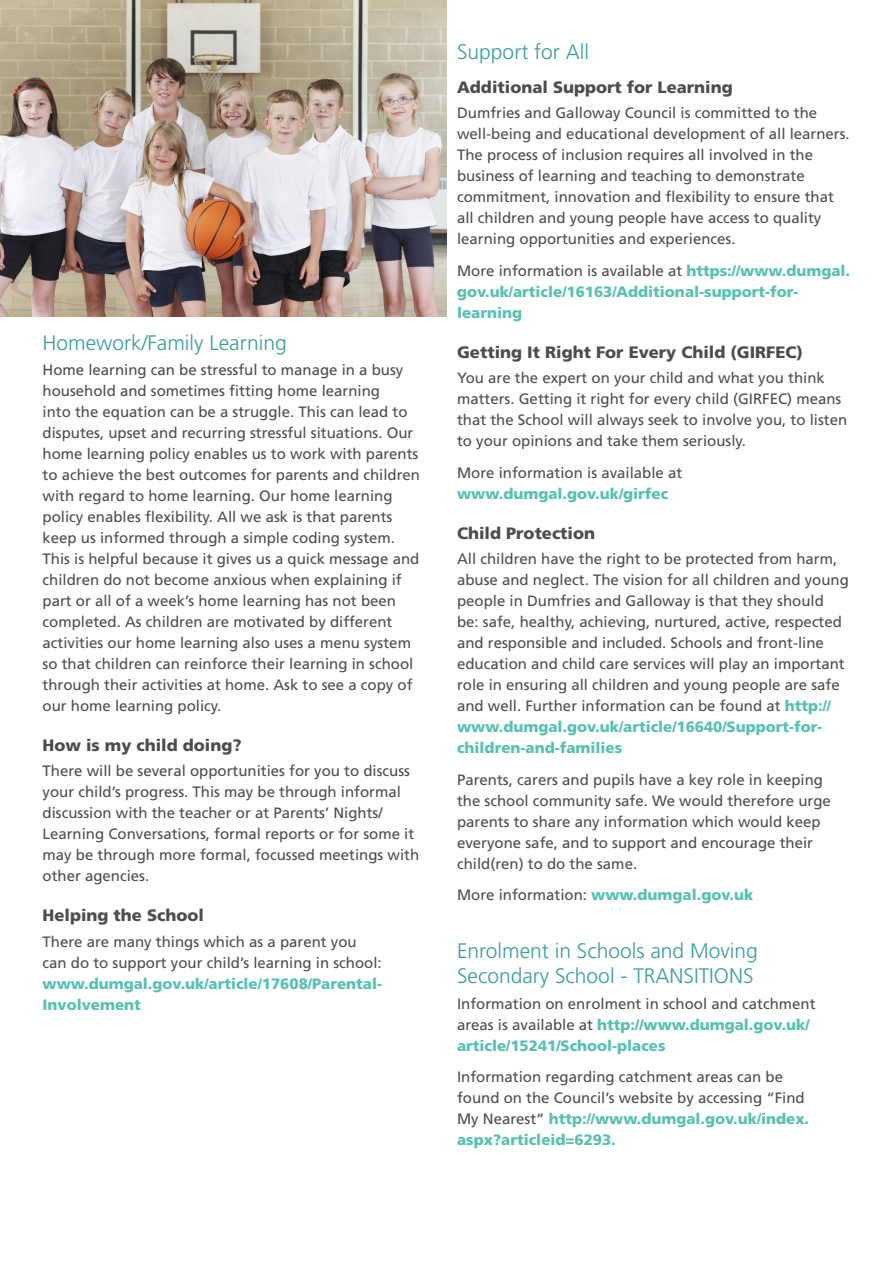
<style>
.page{position:relative;width:893px;height:1263px;background:#fff}
.page>*{position:absolute;margin:0;border:0;box-sizing:border-box;transform-origin:0 0}
.t1{font:300 21px/25.5px "Frutiger";color:#389e9a}
.Sub_heading_1{font:900 16.5px "Frutiger";color:#4b4c4d}
.Body{font:15px/21px "Frutiger";color:#4b4c4d}
.Body-2{font:900 15px/21px "Frutiger";color:#56c1b1}
.s1{font-weight:900;color:#56c1b1}
.s2{font-weight:400;color:#4b4c4d}
</style>
<div class="page">
<img style="left:0;top:0;width:446px;height:316px">
<p class="t1" style="left:43px;top:329px;width:246px">Homework/Family Learning</p>
<p class="Body" style="left:43px;top:359px;width:379px">Home learning can be stressful to manage in a busy household and sometimes fitting home learning<br>into the equation can be a struggle. This can lead to disputes, upset and recurring stressful situations. Our home learning policy enables us to work with parents to achieve the best outcomes for parents and children with regard to home learning. Our home learning policy enables flexibility. All we ask is that parents keep us informed through a simple coding system.<br>This is helpful because it gives us a quick message and children do not become anxious when explaining if part or all of a week’s home learning has not been completed. As children are motivated by different activities our home learning also uses a menu system so that children can reinforce their learning in school through their activities at home. Ask to see a copy of our home learning policy.</p>
<p class="Sub_heading_1" style="left:43px;top:735px;width:201px">How is my child doing?</p>
<p class="Body" style="left:43px;top:760px;width:378px">There will be several opportunities for you to discuss your child’s progress. This may be through informal discussion with the teacher or at Parents’ Nights/ Learning Conversations, formal reports or for some it may be through more formal, focussed meetings with other agencies.</p>
<p class="Sub_heading_1" style="left:43px;top:906px;width:163px">Helping the School</p>
<p class="Body" style="left:43px;top:931px;width:341px">There are many things which as a parent you can do to support your child’s learning in school: <span class="s1">www.dumgal.gov.uk/article/17608/Parental-Involvement</span></p>
<p class="t1" style="left:457px;top:39px;width:133px">Support for All</p>
<p class="Sub_heading_1" style="left:457px;top:77px;width:277px">Additional Support for Learning</p>
<p class="Body" style="left:457px;top:102px;width:394px">Dumfries and Galloway Council is committed to the well-being and educational development of all learners.<br>The process of inclusion requires all involved in the business of learning and teaching to demonstrate commitment, innovation and flexibility to ensure that all children and young people have access to quality learning opportunities and experiences.</p>
<p class="Body-2" style="left:457px;top:260px;width:395px"><span class="s2">More information is available at</span> https://www.dumgal. gov.uk/article/16163/Additional-support-for&shy;learning</p>
<p class="Sub_heading_1" style="left:457px;top:342px;width:347px">Getting It Right For Every Child (GIRFEC)</p>
<p class="Body" style="left:457px;top:367px;width:392px">You are the expert on your child and what you think matters. Getting it right for every child (GIRFEC) means that the School will always seek to involve you, to listen to your opinions and take them seriously.</p>
<p class="Body" style="left:457px;top:462px;width:227px">More information is available at <span class="s1">www.dumgal.gov.uk/girfec</span></p>
<p class="Sub_heading_1" style="left:457px;top:523px;width:140px">Child Protection</p>
<p class="Body" style="left:457px;top:548px;width:393px">All children have the right to be protected from harm, abuse and neglect. The vision for all children and young people in Dumfries and Galloway is that they should be: safe, healthy, achieving, nurtured, active, respected and responsible and included. Schools and front-line education and child care services will play an important role in ensuring all children and young people are safe and well. Further information can be found at <span class="s1">http:// www.dumgal.gov.uk/article/16640/Support-for&shy;children-and-families</span></p>
<p class="Body" style="left:457px;top:769px;width:375px">Parents, carers and pupils have a key role in keeping the school community safe. We would therefore urge parents to share any information which would keep everyone safe, and to support and encourage their child(ren) to do the same.</p>
<p class="Body-2" style="left:457px;top:884px;width:298px"><span class="s2">More information:</span> www.dumgal.gov.uk</p>
<p class="t1" style="left:457px;top:938px;width:302px">Enrolment in Schools and Moving<br>Secondary School - TRANSITIONS</p>
<p class="Body" style="left:457px;top:993px;width:360px">Information on enrolment in school and catchment areas is available at <span class="s1">http://www.dumgal.gov.uk/ article/15241/School-places</span></p>
<p class="Body" style="left:457px;top:1066px;width:354px">Information regarding catchment areas can be found on the Council’s website by accessing “Find My Nearest” <span class="s1">http://www.dumgal.gov.uk/index. aspx?articleid=6293.</span></p>
</div>
